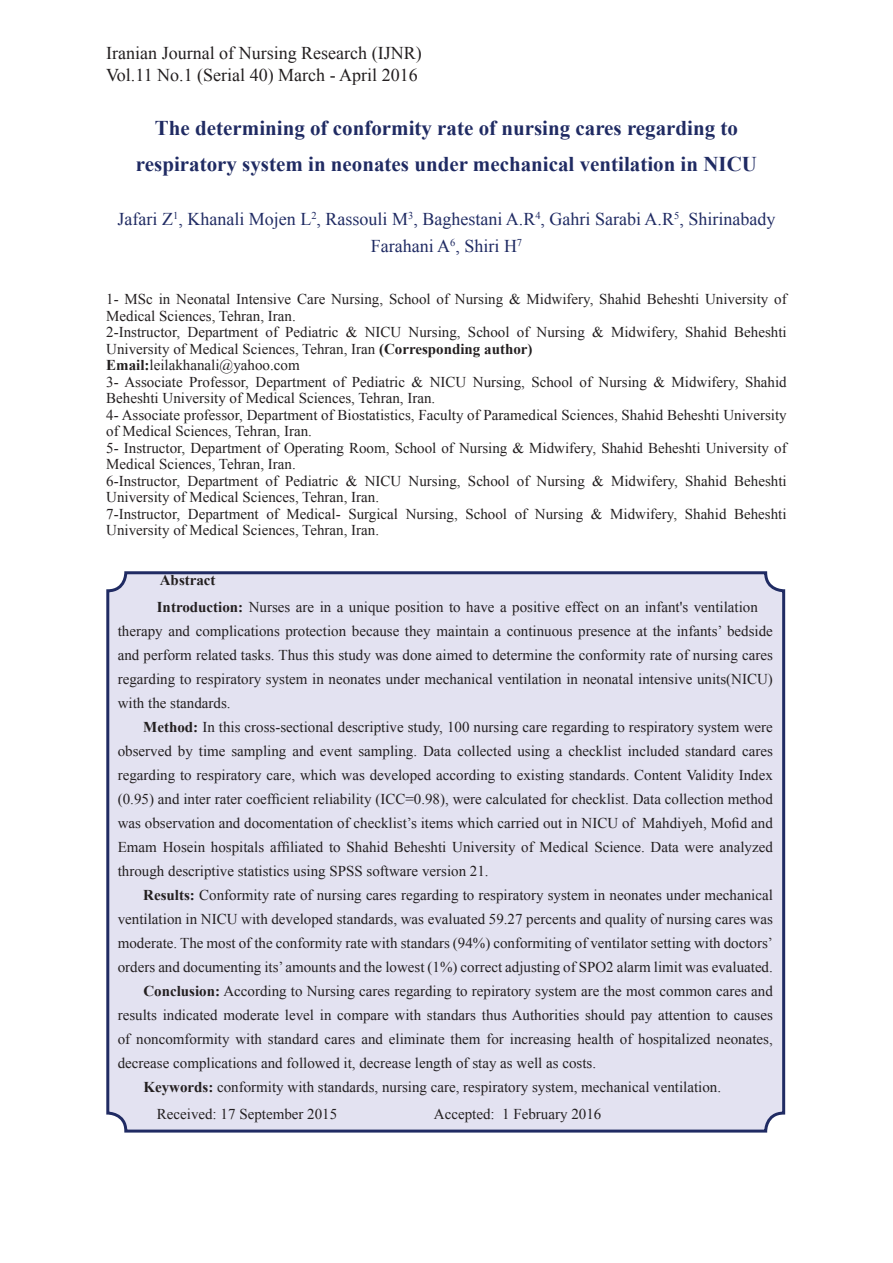
<style>
.page{position:relative;width:893px;height:1263px;background:#fff}
.page>*{position:absolute;margin:0;border:0;box-sizing:border-box;transform-origin:0 0}
.t1{font:700 21px/36px "Times New Roman";color:#202b63;text-align:center}
.t2{font:18px "Times New Roman";color:#202b63}
.t3{font:18px/21.6px "Times New Roman";color:#231f20}
.t4{font:15px/24px "Times New Roman";color:#231f20}
.t5{font:10.5px "Times New Roman";color:#202b63}
.s1{font-weight:700}
</style>
<div class="page">
<div style="left:108px;top:573px;width:676px;height:558px;background:#e3e2f1;border-radius:18px"></div>
<div style="left:106px;top:571px;width:679px;height:561px;border:3px solid #202b63;border-radius:18px"></div>
<p class="t3" style="left:106px;top:42px;width:317px">Iranian Journal of Nursing Research (IJNR(<br>Vol.11 No.1 (Serial 40) March - April 2016</p>
<h1 class="t1" style="left:136px;top:109px;width:623px">The determining of conformity rate of nursing cares regarding to respiratory system in neonates under mechanical ventilation in NICU</h1>
<p class="t5" style="left:173px;top:208px;width:7px">1</p>
<p class="t5" style="left:311px;top:208px;width:7px">2</p>
<p class="t5" style="left:408px;top:208px;width:7px">3</p>
<p class="t5" style="left:535px;top:208px;width:7px">4</p>
<p class="t5" style="left:674px;top:208px;width:7px">5</p>
<p class="t5" style="left:450px;top:235px;width:7px">6</p>
<p class="t2" style="left:118px;top:207px;width:659px">Jafari Z , Khanali Mojen L , Rassouli M , Baghestani A R. , Gahri Sarabi A R. , Shirinabady</p>
<p class="t2" style="left:371px;top:234px;width:148px">Farahani A , Shiri H</p>
<p class="t5" style="left:517px;top:235px;width:7px">7</p>
<p class="t4" style="left:106px;top:287px;width:682px">1- MSc in Neonatal Intensive Care Nursing, School of Nursing &amp; Midwifery, Shahid Beheshti University of</p>
<p class="t4" style="left:106px;top:303px;width:191px">Medical Sciences, Tehran, Iran.</p>
<p class="t4" style="left:734px;top:320px;width:54px">Beheshti</p>
<p class="t4" style="left:285px;top:320px;width:55px">Pediatric</p>
<p class="t4" style="left:409px;top:320px;width:54px">Nursing,</p>
<p class="t4" style="left:468px;top:320px;width:43px">School</p>
<p class="t4" style="left:537px;top:320px;width:50px">Nursing</p>
<p class="t4" style="left:611px;top:320px;width:68px">Midwifery,</p>
<p class="t4" style="left:685px;top:320px;width:43px">Shahid</p>
<p class="t4" style="left:266px;top:320px;width:14px">of</p>
<p class="t4" style="left:517px;top:320px;width:14px">of</p>
<p class="t4" style="left:346px;top:320px;width:13px">&amp;</p>
<p class="t4" style="left:365px;top:320px;width:38px">NICU</p>
<p class="t4" style="left:592px;top:320px;width:13px">&amp;</p>
<p class="t4" style="left:106px;top:320px;width:75px">2-Instructor,</p>
<p class="t4" style="left:106px;top:336px;width:428px">University of Medical Sciences, Tehran, Iran <span class="s1">(Corresponding author(</span></p>
<p class="t4" style="left:106px;top:353px;width:195px"><span class="s1">Email:</span>leilakhanali@yahoo.com</p>
<p class="t4" style="left:106px;top:369px;width:682px">3- Associate Professor, Department of Pediatric &amp; NICU Nursing, School of Nursing &amp; Midwifery, Shahid</p>
<p class="t4" style="left:106px;top:386px;width:330px">Beheshti University of Medical Sciences, Tehran, Iran.</p>
<p class="t4" style="left:106px;top:402px;width:682px">4- Associate professor, Department of Biostatistics, Faculty of Paramedical Sciences, Shahid Beheshti University</p>
<p class="t4" style="left:106px;top:419px;width:207px">of Medical Sciences, Tehran, Iran.</p>
<p class="t4" style="left:106px;top:435px;width:682px">5- Instructor, Department of Operating Room, School of Nursing &amp; Midwifery, Shahid Beheshti University of</p>
<p class="t4" style="left:106px;top:452px;width:191px">Medical Sciences, Tehran, Iran.</p>
<p class="t4" style="left:734px;top:468px;width:54px">Beheshti</p>
<p class="t4" style="left:187px;top:320px;width:72px">Department</p>
<p class="t4" style="left:285px;top:468px;width:55px">Pediatric</p>
<p class="t4" style="left:409px;top:468px;width:54px">Nursing,</p>
<p class="t4" style="left:468px;top:468px;width:43px">School</p>
<p class="t4" style="left:537px;top:468px;width:50px">Nursing</p>
<p class="t4" style="left:611px;top:468px;width:68px">Midwifery,</p>
<p class="t4" style="left:685px;top:468px;width:43px">Shahid</p>
<p class="t4" style="left:266px;top:468px;width:14px">of</p>
<p class="t4" style="left:517px;top:468px;width:14px">of</p>
<p class="t4" style="left:346px;top:468px;width:13px">&amp;</p>
<p class="t4" style="left:365px;top:468px;width:38px">NICU</p>
<p class="t4" style="left:592px;top:468px;width:13px">&amp;</p>
<p class="t4" style="left:106px;top:472px;width:274px;line-height:16.5px">6-Instructor,<br>University of Medical Sciences, Tehran, Iran.</p>
<p class="t4" style="left:187px;top:468px;width:72px">Department</p>
<p class="t4" style="left:287px;top:501px;width:56px">Medical-</p>
<p class="t4" style="left:348px;top:501px;width:51px">Surgical</p>
<p class="t4" style="left:406px;top:501px;width:54px">Nursing,</p>
<p class="t4" style="left:465px;top:501px;width:43px">School</p>
<p class="t4" style="left:535px;top:501px;width:50px">Nursing</p>
<p class="t4" style="left:610px;top:501px;width:68px">Midwifery,</p>
<p class="t4" style="left:685px;top:501px;width:43px">Shahid</p>
<p class="t4" style="left:734px;top:501px;width:54px">Beheshti</p>
<p class="t4" style="left:266px;top:501px;width:14px">of</p>
<p class="t4" style="left:515px;top:501px;width:14px">of</p>
<p class="t4" style="left:591px;top:501px;width:13px">&amp;</p>
<p class="t4" style="left:106px;top:505px;width:274px;line-height:16.5px">7-Instructor,<br>University of Medical Sciences, Tehran, Iran.</p>
<p class="t4" style="left:157px;top:566px;width:603px;line-height:27px"><span class="s1">Abstract<br>Introduction:</span> Nurses are in a unique position to have a positive effect on an infant s' ventilation</p>
<p class="t4" style="left:118px;top:618px;width:657px;text-align:justify">therapy and complications protection because they maintain a continuous presence at the infants’ bedside and perform related tasks. Thus this study was done aimed to determine the conformity rate of nursing cares regarding to respiratory system in neonates under mechanical ventilation in neonatal intensive units(NICU( with the standards.</p>
<p class="t4" style="left:118px;top:714px;width:657px;text-align:right"><span class="s1">Method:</span> In this cross-sectional descriptive study, 100 nursing care regarding to respiratory system were observed by time sampling and event sampling. Data collected using a checklist included standard cares regarding to respiratory care, which was developed according to existing standards. Content Validity Index (0.95) and inter rater coefficient reliability (ICC=0.98 ,) were calculated for checklist. Data collection method Mahdiyeh, Mofid and</p>
<p class="t4" style="left:188px;top:501px;width:72px">Department</p>
<p class="t4" style="left:118px;top:810px;width:657px">was observation and docomentation of checklist s’ items which carried out in NICU of<br>Emam Hosein hospitals affiliated to Shahid Beheshti University of Medical Science. Data were analyzed through descriptive statistics using SPSS software version 21.</p>
<p class="t4" style="left:143px;top:882px;width:631px"><span class="s1">Results:</span> Conformity rate of nursing cares regarding to respiratory system in neonates under mechanical</p>
<p class="t4" style="left:118px;top:906px;width:656px">ventilation in NICU with developed standards, was evaluated 59.27 percents and quality of nursing cares was</p>
<p class="t4" style="left:118px;top:930px;width:657px">moderate. The most of the conformity rate with standars (94%) conformiting of ventilator setting with doctors‘</p>
<p class="t4" style="left:118px;top:954px;width:657px">orders and documenting its’amounts and the lowest (1%) correct adjusting of SPO2 alarm limit was evaluated.</p>
<p class="t4" style="left:143px;top:978px;width:631px"><span class="s1">Conclusion:</span> According to Nursing cares regarding to repiratory system are the most common cares and</p>
<p class="t4" style="left:118px;top:1002px;width:657px">results indicated moderate level in compare with standars thus Authorities should pay attention to causes</p>
<p class="t4" style="left:118px;top:1026px;width:657px">of noncomformity with standard cares and eliminate them for increasing health of hospitalized neonates,</p>
<p class="t4" style="left:118px;top:1050px;width:480px">decrease complications and followed ,i t decrease length of stay as well as costs.</p>
<p class="t4" style="left:143px;top:1074px;width:579px"><span class="s1">Keywords:</span> conformity with standards, nursing care, respiratory system, mechanical ventilation.</p>
<p class="t4" style="left:434px;top:1101px;width:169px">Accepted 1: February 2016</p>
<p class="t4" style="left:157px;top:1101px;width:182px">Received: 17 September 2015</p>
</div>
